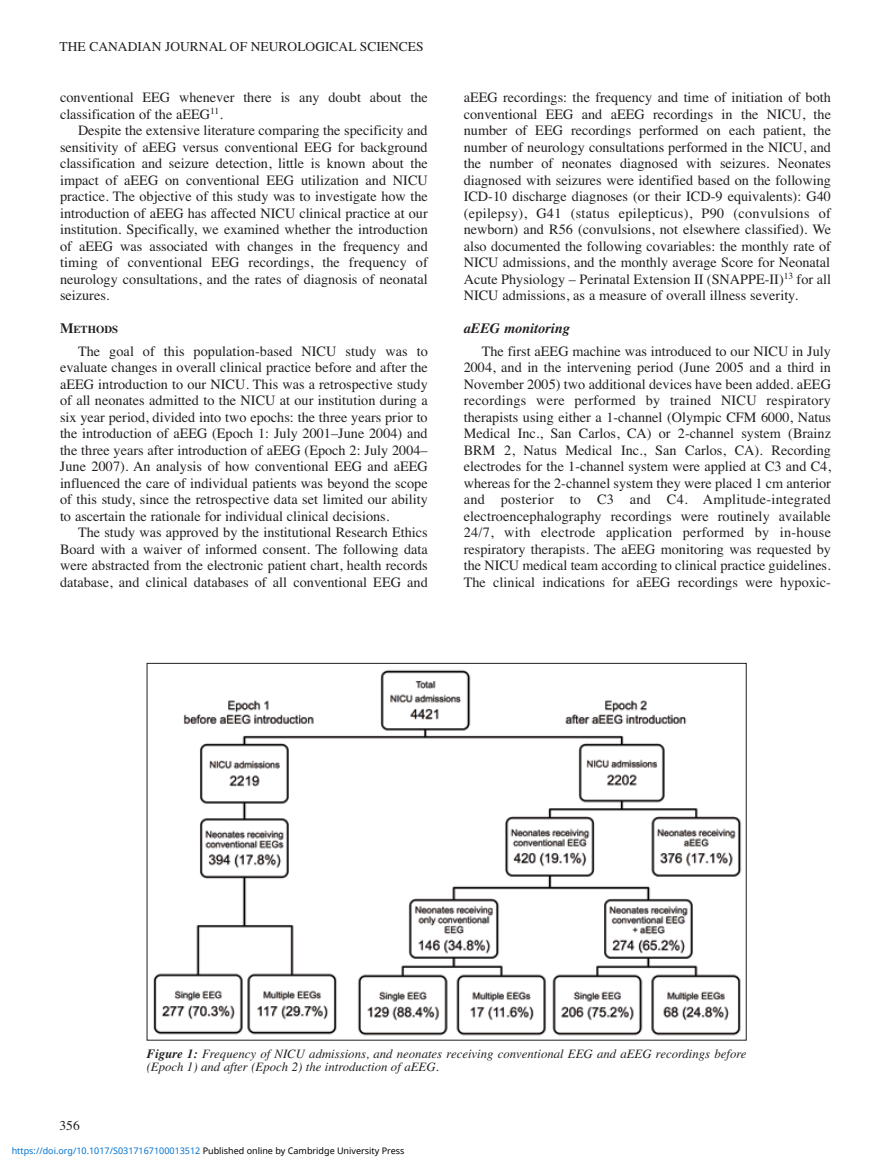
<style>
.page{position:relative;width:891px;height:1175px;background:#fff}
.page>*{position:absolute;margin:0;border:0;box-sizing:border-box;transform-origin:0 0}
.t1{font:14.25px/16.5px "Times";color:#231f20;text-align:justify}
.t2{font:italic 700 14.25px "Times";color:#231f20}
.t3{font:13.5px "Times";color:#231f20}
.t4{font:italic 12.75px/13.5px "Times";color:#231f20}
.t5{font:700 10.65px "Times";color:#231f20}
.t6{font:9px "Noto Sans";color:#0172cf}
.s1{font-size:14.25px}
.s2{font-weight:700}
.s3{color:#000}
</style>
<div class="page">
<img style="left:153px;top:669px;width:589px;height:367px">
<p class="t3" style="left:60px;top:38px;width:366px">THE CANADIAN JOURNAL OF NEUROLOGICAL SCIENCES</p>
<p class="t1" style="left:60px;top:89px;width:369px">conventional EEG whenever there is any doubt about the classification of the aEEG<sup>11</sup>.</p>
<p class="t1" style="left:60px;top:122px;width:369px;text-indent:18px">Despite the extensive literature comparing the specificity and sensitivity of aEEG versus conventional EEG for background classification and seizure detection, little is known about the impact of aEEG on conventional EEG utilization and NICU practice. The objective of this study was to investigate how the introduction of aEEG has affected NICU clinical practice at our institution. Specifically, we examined whether the introduction of aEEG was associated with changes in the frequency and timing of conventional EEG recordings, the frequency of neurology consultations, and the rates of diagnosis of neonatal seizures.</p>
<p class="t5" style="left:60px;top:323px;width:60px"><span class="s1">M</span>ETHODS</p>
<p class="t1" style="left:60px;top:343px;width:369px;text-indent:18px">The goal of this population-based NICU study was to evaluate changes in overall clinical practice before and after the aEEG introduction to our NICU. This was a retrospective study of all neonates admitted to the NICU at our institution during a six year period, divided into two epochs: the three years prior to the introduction of aEEG (Epoch 1: July 2001–June 2004) and the three years after introduction of aEEG (Epoch 2: July 2004– June 2007). An analysis of how conventional EEG and aEEG influenced the care of individual patients was beyond the scope of this study, since the retrospective data set limited our ability to ascertain the rationale for individual clinical decisions.</p>
<p class="t1" style="left:60px;top:524px;width:369px;text-indent:18px">The study was approved by the institutional Research Ethics Board with a waiver of informed consent. The following data were abstracted from the electronic patient chart, health records database, and clinical databases of all conventional EEG and</p>
<p class="t1" style="left:464px;top:89px;width:369px">aEEG recordings: the frequency and time of initiation of both conventional EEG and aEEG recordings in the NICU, the number of EEG recordings performed on each patient, the number of neurology consultations performed in the NICU, and the number of neonates diagnosed with seizures. Neonates diagnosed with seizures were identified based on the following ICD-10 discharge diagnoses (or their ICD-9 equivalents): G40 (epilepsy), G41 (status epilepticus), P90 (convulsions of newborn) and R56 (convulsions, not elsewhere classified). We also documented the following covariables: the monthly rate of NICU admissions, and the monthly average Score for Neonatal Acute Physiology – Perinatal Extension II (SNAPPE-II)<sup>13</sup> for all NICU admissions, as a measure of overall illness severity.</p>
<p class="t2" style="left:464px;top:320px;width:108px">aEEG monitoring</p>
<p class="t1" style="left:464px;top:343px;width:369px;text-indent:18px">The first aEEG machine was introduced to our NICU in July 2004, and in the intervening period (June 2005 and a third in November 2005) two additional devices have been added. aEEG recordings were performed by trained NICU respiratory therapists using either a 1-channel (Olympic CFM 6000, Natus Medical Inc., San Carlos, CA) or 2-channel system (Brainz BRM 2, Natus Medical Inc., San Carlos, CA). Recording electrodes for the 1-channel system were applied at C3 and C4, whereas for the 2-channel system they were placed 1 cm anterior and posterior to C3 and C4. Amplitude-integrated electroencephalography recordings were routinely available 24/7, with electrode application performed by in-house respiratory therapists. The aEEG monitoring was requested by the NICU medical team according to clinical practice guidelines.<br>The clinical indications for aEEG recordings were hypoxic-</p>
<p class="t3" style="left:60px;top:1117px;width:22px">356</p>
<p class="t4" style="left:147px;top:1046px;width:601px"><span class="s2">Figure 1:</span> Frequency of NICU admissions, and neonates receiving conventional EEG and aEEG recordings before (Epoch 1) and after (Epoch 2) the introduction of aEEG.</p>
<p class="t6" style="left:12px;top:1143px;width:394px">https://doi.org/10.1017/S0317167100013512 <span class="s3">Published online by Cambridge University Press</span></p>
</div>
